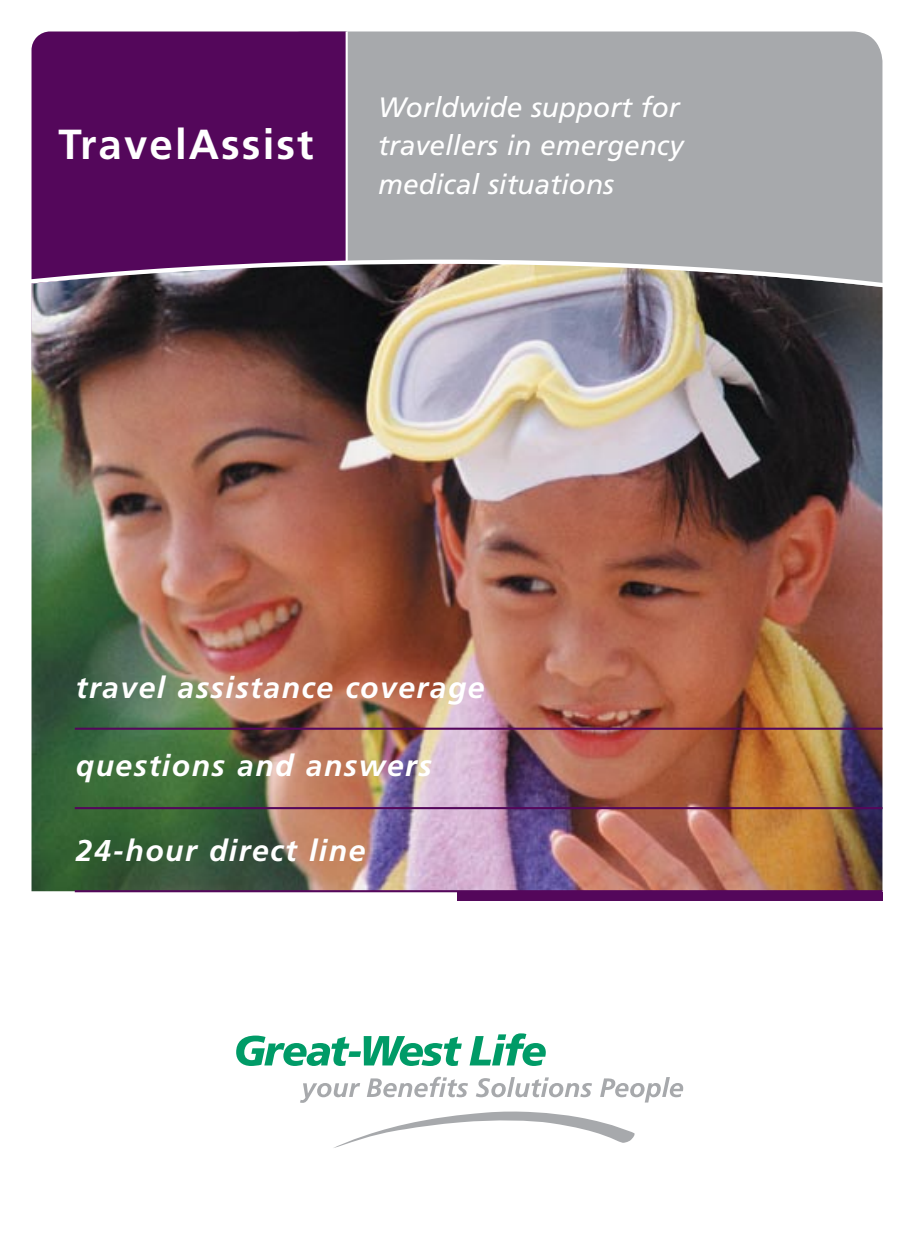
<style>
.page{position:relative;width:914px;height:1260px;background:#fff}
.page>*{position:absolute;margin:0;border:0;box-sizing:border-box;transform-origin:0 0}
.t1{font:700 42px "Frutiger";letter-spacing:.05em;color:#fff}
.t2{font:italic 700 30.1px "Frutiger";letter-spacing:.05em;color:#fff}
.t3{font:italic 28px/38.5px "Frutiger";color:#fff}
</style>
<div class="page">
<svg style="left:300px;top:1083px;width:60px;height:20px"></svg>
<svg style="left:367px;top:1077px;width:101px;height:20px"></svg>
<svg style="left:476px;top:1077px;width:116px;height:20px"></svg>
<svg style="left:600px;top:1077px;width:83px;height:26px"></svg>
<svg style="left:236px;top:1036px;width:226px;height:30px"></svg>
<svg style="left:469px;top:1033px;width:77px;height:33px"></svg>
<svg style="left:334px;top:1111px;width:301px;height:37px"></svg>
<div style="left:271px;top:32px;width:611px;height:353px;background:#a7a9ac;border-radius:30px"></div>
<div style="left:32px;top:32px;width:313px;height:225px;background:#54075b"></div>
<img style="left:32px;top:434px;width:850px;height:457px">
<hr style="left:75px;top:728px;width:807px;height:2px;background:#54075b">
<hr style="left:75px;top:807px;width:807px;height:2px;background:#54075b">
<div style="left:457px;top:892px;width:425px;height:8px;background:#54075b"></div>
<hr style="left:345px;top:32px;width:3px;height:230px;background:#fff">
<img style="left:32px;top:257px;width:850px;height:177px">
<hr style="left:75px;top:890px;width:807px;height:2px;background:#54075b">
<h1 class="t1" style="left:59px;top:120px;width:256px">TravelAssist</h1>
<p class="t3" style="left:378px;top:88px;width:307px">Worldwide support for travellers in emergency medical situations</p>
<p class="t2" style="left:76px;top:669px;width:410px">travel assistance coverage</p>
<p class="t2" style="left:76px;top:748px;width:357px">questions and answers</p>
<p class="t2" style="left:76px;top:833px;width:291px">24-hour direct line</p>
</div>
